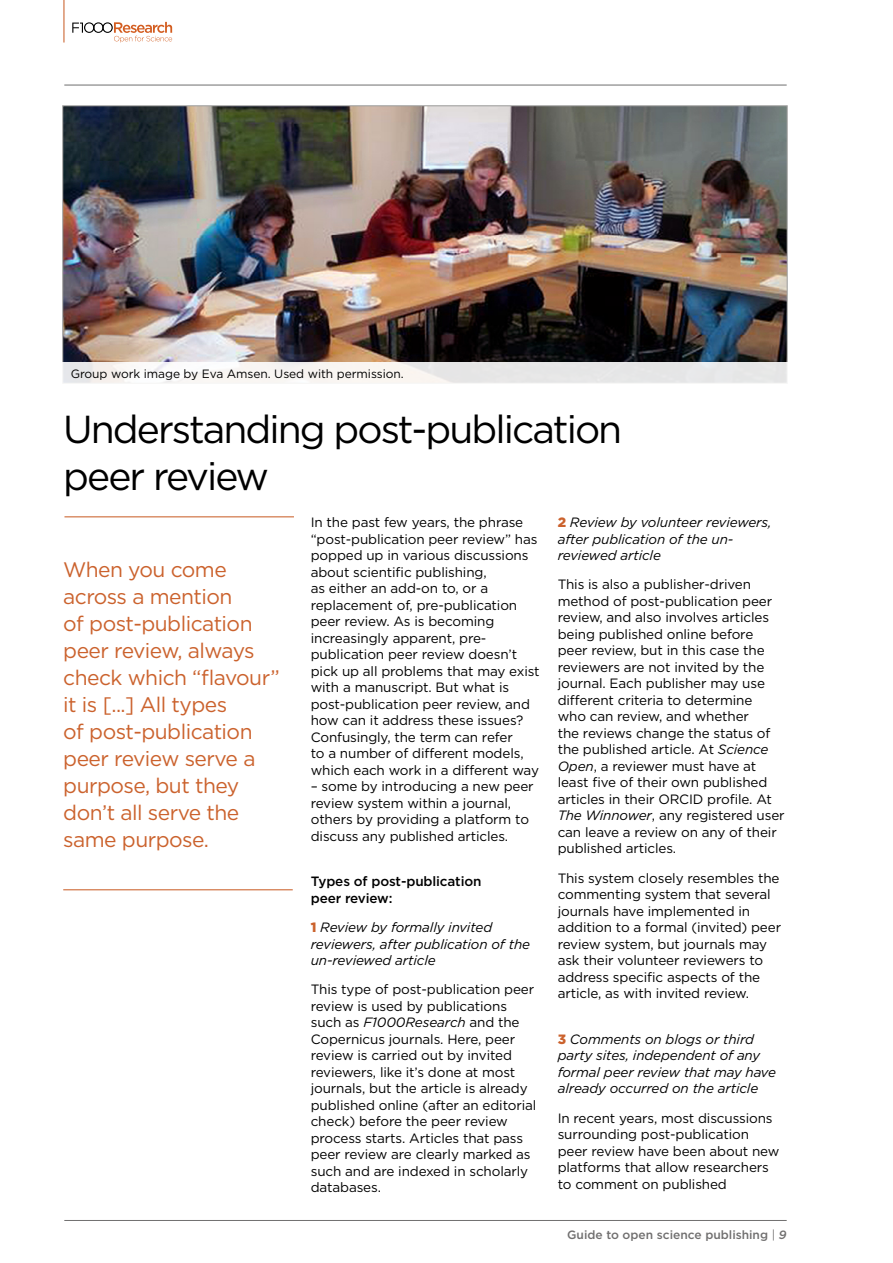
<style>
.page{position:relative;width:893px;height:1263px;background:#fff}
.page>*{position:absolute;margin:0;border:0;box-sizing:border-box;transform-origin:0 0}
.t1{font:39px/46.8px "Gotham";letter-spacing:-.05em;color:#000}
.t2{font:21px/27px "Gotham";letter-spacing:-.025em;color:#cb622d}
.t3{font:13.5px/16.5px "Gotham";letter-spacing:-.01em;color:#000}
.t4{font:italic 13.5px/16.5px "Gotham";letter-spacing:-.01em;color:#000}
.t5{font:500 13.5px/16.5px "Gotham";letter-spacing:-.01em;color:#000}
.t6{font:12px "Gotham";letter-spacing:-.005em;color:#000}
.t7{font:500 12px "Gotham";color:#706f6f}
.s1{font-weight:900;font-style:normal;color:#cb622d}
.s2{font-style:italic}
.s3{font-weight:400}
</style>
<div class="page">
<svg style="left:72px;top:22px;width:100px;height:21px"></svg>
<hr style="left:63px;top:0;width:1px;height:43px;background:#cb622d">
<hr style="left:64px;top:85px;width:723px;height:1px;background:#706f6f">
<hr style="left:64px;top:1220px;width:723px;height:1px;background:#706f6f">
<img style="left:62px;top:105px;width:726px;height:257px">
<hr style="left:63px;top:889px;width:230px;height:1px;background:#cb622d">
<hr style="left:64px;top:516px;width:230px;height:1px;background:#cb622d">
<svg style="left:63px;top:362px;width:724px;height:21px;fill:#e9e9ea"></svg>
<p class="t6" style="left:71px;top:366px;width:335px">Group work image by Eva Amsen. Used with permission.</p>
<h1 class="t1" style="left:63px;top:405px;width:561px">Understanding post-publication peer review</h1>
<p class="t3" style="left:311px;top:514px;width:230px">In the past few years, the phrase “post-publication peer review” has popped up in various discussions about scientific publishing,<br>as either an add-on to, or a replacement of, pre-publication peer review. As is becoming increasingly apparent, pre&shy;publication peer review doesn’t pick up all problems that may exist with a manuscript. But what is post-publication peer review, and how can it address these issues?<br>Confusingly, the term can refer<br>to a number of different models, which each work in a different way</p>
<p class="t3" style="left:311px;top:778px;width:224px">– some by introducing a new peer review system within a journal, others by providing a platform to discuss any published articles.</p>
<p class="t5" style="left:311px;top:873px;width:172px">Types of post-publication peer review:</p>
<p class="t4" style="left:311px;top:919px;width:221px"><span class="s1">1</span> Review by formally invited reviewers, after publication of the un-reviewed article</p>
<p class="t3" style="left:311px;top:981px;width:227px">This type of post-publication peer review is used by publications such as <span class="s2">F1000Research</span> and the<br>Copernicus journals. Here, peer review is carried out by invited reviewers, like it’s done at most journals, but the article is already published online (after an editorial check) before the peer review process starts. Articles that pass peer review are clearly marked as such and are indexed in scholarly databases.</p>
<p class="t4" style="left:558px;top:514px;width:215px"><span class="s1">2</span> Review by volunteer reviewers, after publication of the un&shy;reviewed article</p>
<p class="t3" style="left:558px;top:576px;width:229px">This is also a publisher-driven method of post-publication peer review, and also involves articles being published online before peer review, but in this case the reviewers are not invited by the journal. Each publisher may use different criteria to determine<br>who can review, and whether<br>the reviews change the status of the published article. At <span class="s2">Science<br>Open</span>, a reviewer must have at least five of their own published articles in their ORCID profile. At<br><span class="s2">The Winnower</span>, any registered user can leave a review on any of their published articles.</p>
<p class="t3" style="left:558px;top:869px;width:225px">This system closely resembles the commenting system that several journals have implemented in addition to a formal (invited) peer review system, but journals may ask their volunteer reviewers to address specific aspects of the article, as with invited review.</p>
<p class="t4" style="left:558px;top:1030px;width:220px"><span class="s1">3</span> Comments on blogs or third party sites, independent of any formal peer review that may have already occurred on the article</p>
<p class="t3" style="left:558px;top:1109px;width:223px">In recent years, most discussions surrounding post-publication peer review have been about new platforms that allow researchers to comment on published</p>
<h2 class="t2" style="left:63px;top:555px;width:218px">When you come across a mention<br>of post-publication peer review, always check which “flavour” it is [...] All types<br>of post-publication peer review serve a purpose, but they don’t all serve the same purpose.</h2>
<p class="t7" style="left:567px;top:1226px;width:221px">Guide to open science publishing <span class="s3">|</span> <span class="s2">9</span></p>
</div>
